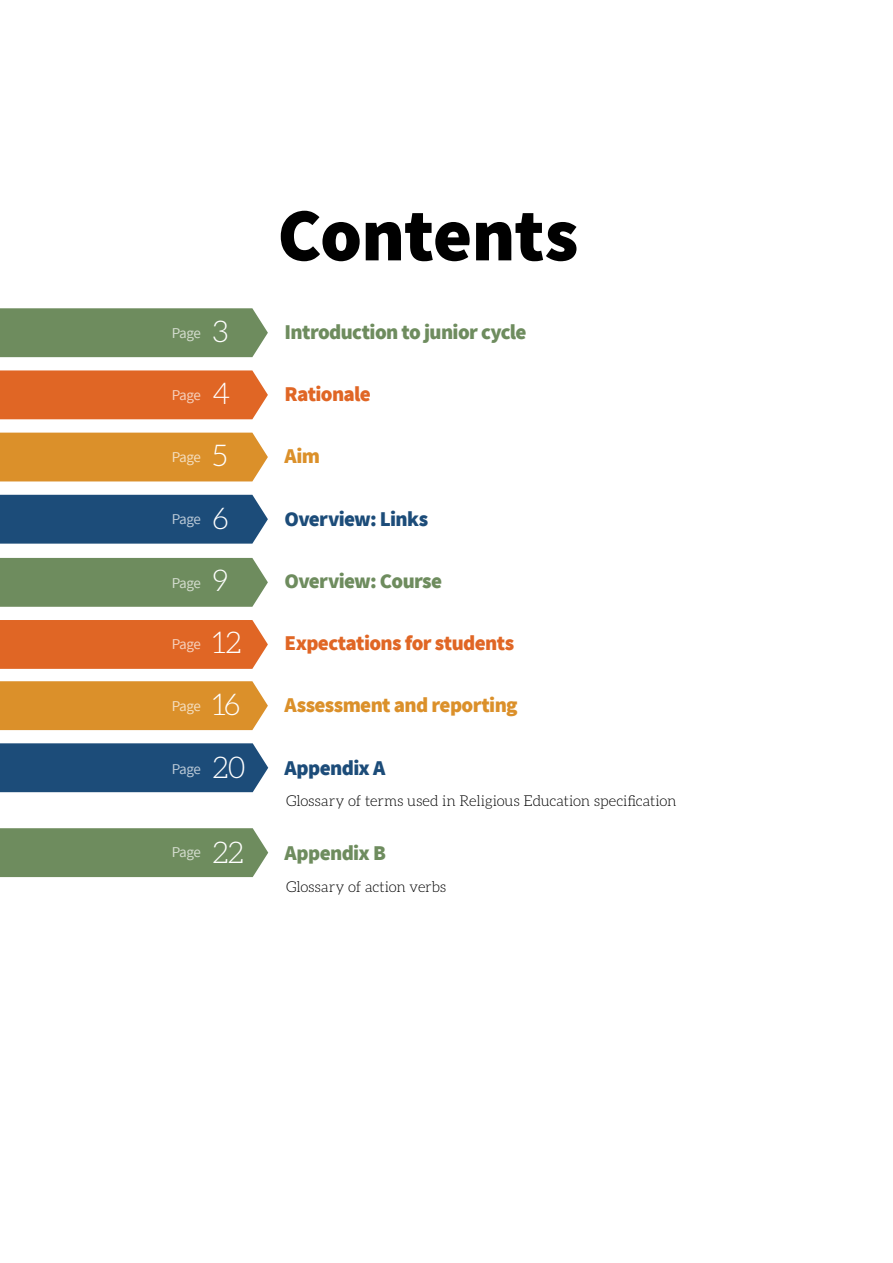
<style>
.page{position:relative;width:893px;height:1263px;background:#fff}
.page>*{position:absolute;margin:0;border:0;box-sizing:border-box;transform-origin:0 0}
.t1{font:900 75px "Source Sans Pro";letter-spacing:-.01em;color:#000}
.t2{font:300 30px "Aleo";letter-spacing:-.045em;color:#fff}
.t3{font:900 21px "Source Sans Pro";letter-spacing:-.03em;color:#6e8c5e}
.t4{font:900 21px "Source Sans Pro";letter-spacing:-.03em;color:#e06625}
.t5{font:900 21px "Source Sans Pro";letter-spacing:-.03em;color:#db902a}
.t6{font:900 21px "Source Sans Pro";letter-spacing:-.03em;color:#1c4c79}
.t7{font:300 15px "Aleo";letter-spacing:-.005em;color:#000}
.t8{font:15px "Source Sans Pro";letter-spacing:-.035em;color:#fff}
</style>
<div class="page">
<div style="left:0;top:308px;width:268px;height:49px;background:#6e8c5e"></div>
<div style="left:0;top:370px;width:268px;height:49px;background:#e06625"></div>
<div style="left:0;top:433px;width:268px;height:48px;background:#db902a"></div>
<div style="left:0;top:495px;width:268px;height:49px;background:#1c4c79"></div>
<div style="left:0;top:558px;width:268px;height:49px;background:#6e8c5e"></div>
<div style="left:0;top:620px;width:268px;height:49px;background:#e06625"></div>
<div style="left:0;top:681px;width:268px;height:49px;background:#db902a"></div>
<div style="left:0;top:743px;width:268px;height:49px;background:#1c4c79"></div>
<div style="left:0;top:828px;width:268px;height:49px;background:#6e8c5e"></div>
<h1 class="t1" style="left:277px;top:187px;width:302px">Contents</h1>
<p class="t8" style="left:171px;top:324px;width:31px">Page</p>
<h2 class="t2" style="left:213px;top:315px;width:18px">3</h2>
<h3 class="t3" style="left:285px;top:318px;width:243px">Introduction to junior cycle</h3>
<p class="t8" style="left:171px;top:386px;width:31px">Page</p>
<h2 class="t2" style="left:213px;top:377px;width:19px">4</h2>
<h3 class="t4" style="left:285px;top:380px;width:88px">Rationale</h3>
<p class="t8" style="left:171px;top:448px;width:31px">Page</p>
<h2 class="t2" style="left:213px;top:439px;width:17px">5</h2>
<h3 class="t5" style="left:285px;top:443px;width:37px">Aim</h3>
<p class="t8" style="left:171px;top:510px;width:31px">Page</p>
<h2 class="t2" style="left:213px;top:502px;width:18px">6</h2>
<h3 class="t6" style="left:285px;top:505px;width:145px">Overview: Links</h3>
<p class="t8" style="left:171px;top:574px;width:31px">Page</p>
<h2 class="t2" style="left:213px;top:564px;width:17px">9</h2>
<h3 class="t3" style="left:285px;top:567px;width:159px">Overview: Course</h3>
<p class="t8" style="left:171px;top:635px;width:31px">Page</p>
<h2 class="t2" style="left:213px;top:626px;width:31px">12</h2>
<h3 class="t4" style="left:285px;top:629px;width:231px">Expectations for students</h3>
<p class="t8" style="left:171px;top:697px;width:31px">Page</p>
<p class="t8" style="left:171px;top:760px;width:31px">Page</p>
<p class="t8" style="left:171px;top:843px;width:31px">Page</p>
<h2 class="t2" style="left:213px;top:689px;width:29px">16</h2>
<h3 class="t5" style="left:285px;top:692px;width:235px">Assessment and reporting</h3>
<h2 class="t2" style="left:213px;top:751px;width:35px">20</h2>
<h3 class="t6" style="left:285px;top:754px;width:102px">Appendix A</h3>
<p class="t7" style="left:286px;top:793px;width:392px">Glossary of terms used in Religious Education specification</p>
<h2 class="t2" style="left:213px;top:836px;width:33px">22</h2>
<h3 class="t3" style="left:285px;top:839px;width:103px">Appendix B</h3>
<p class="t7" style="left:286px;top:878px;width:162px">Glossary of action verbs</p>
</div>
